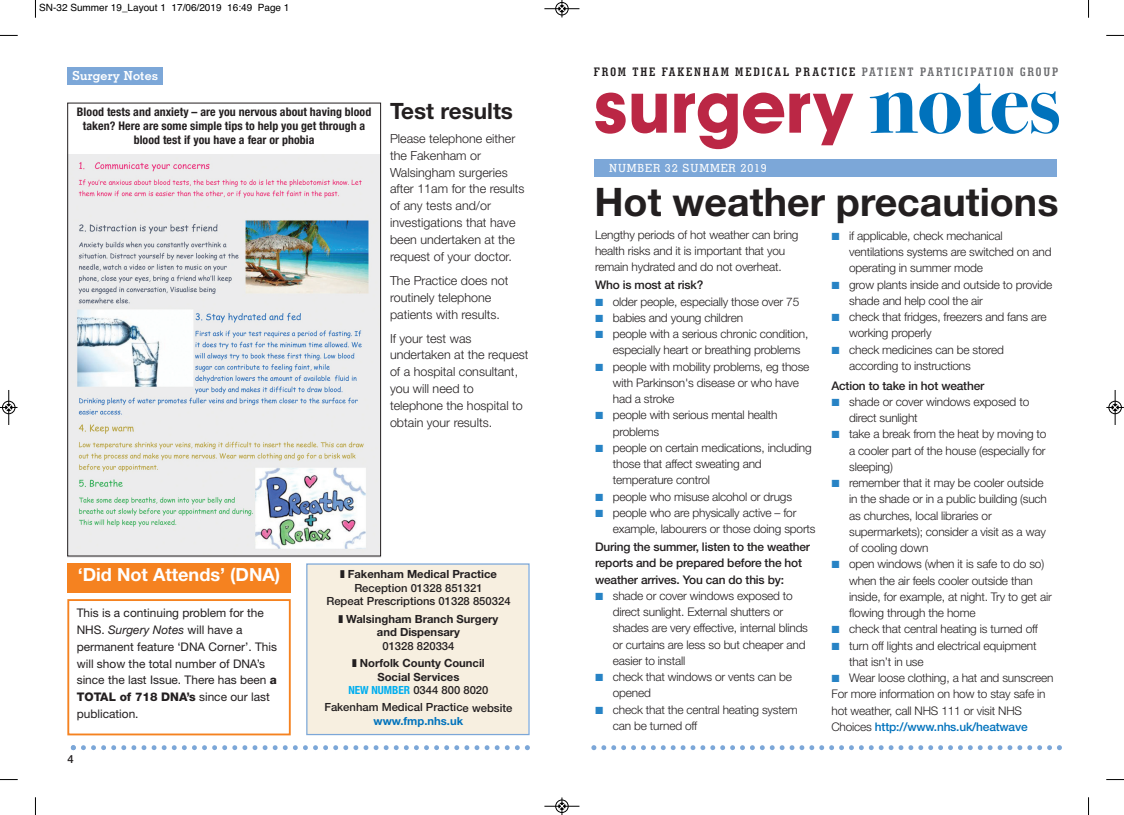
<style>
.page{position:relative;width:1124px;height:815px;background:#fff}
.page>*{position:absolute;margin:0;border:0;box-sizing:border-box;transform-origin:0 0}
.t1{font:700 72.5px "Avant Garde IT Cby BT";color:#bb2745}
.t2{font:700 39.38px "Helvetica Neue LT Std";color:#231f20}
.t3{font:700 22.5px "Helvetica Neue LT Std";color:#231f20}
.t4{font:700 18.12px "Helvetica Neue LT Std";color:#fff}
.t5{font:300 12.5px/16.9px "Helvetica Neue LT Std";color:#231f20}
.t6{font:700 condensed 12.5px "Geometric Slab 703 BT";letter-spacing:.155em;color:#231f20}
.t7{font:700 12.5px "Geometric Slab 703 BT";letter-spacing:.015em;color:#fff}
.t8{font:300 11.88px/16.2px "Helvetica Neue LT Std";letter-spacing:-.015em;color:#231f20}
.t9{font:11.88px/16.9px "Helvetica Neue LT Std";color:#231f20}
.t10{font:500 11.88px/16.2px "Helvetica Neue LT Std";letter-spacing:-.015em;color:#231f20}
.t11{font:700 condensed 11.88px/14.2px "Helvetica Neue LT Std";letter-spacing:.005em;color:#231f20;text-align:center}
.t12{font:500 11.88px "Helvetica Neue LT Std";letter-spacing:-.015em;color:#0072bc}
.t13{font:500 11.25px/13.5px "Helvetica Neue LT Std";color:#231f20;text-align:center}
.t14{font:700 11.25px/13.5px "Helvetica Neue LT Std";color:#231f20}
.t15{font:500 11.25px "Geometric Slab 703 BT";letter-spacing:.075em;color:#fff}
.t16{font:700 11.25px "Helvetica Neue LT Std";color:#0072bc}
.t17{font:10px "Helvetica";color:#000}
.s1{font-style:italic}
.s2{font-weight:800}
.s3{font-weight:700;font-stretch:condensed;color:#00aeef}
.s4{color:#6c6d70}
.s5{font-family:"Bodoni Svty Two OSITCTT";font-size:90px;color:#0072bc}
.s6{font-weight:300;color:#231f20}
</style>
<div class="page">
<div style="left:67px;top:67px;width:96px;height:18px;background:#7ca7d8"></div>
<div style="left:594px;top:159px;width:462px;height:18px;background:#7ca7d8"></div>
<div style="left:307px;top:565px;width:221px;height:169px;background:#f7efe0"></div>
<div style="left:306px;top:563px;width:223px;height:172px;border:1px solid #7ca7d8"></div>
<svg style="left:591px;top:745px;width:470px;height:5px"></svg>
<svg style="left:71px;top:745px;width:459px;height:5px"></svg>
<img style="left:67px;top:155px;width:313px;height:402px">
<div style="left:67px;top:599px;width:224px;height:136px;border:2px solid #f58220"></div>
<div style="left:67px;top:563px;width:224px;height:30px;background:#f58220"></div>
<div style="left:67px;top:103px;width:314px;height:453px;border:1px solid #231f20"></div>
<svg style="left:35px;top:0;width:1px;height:18px"></svg>
<svg style="left:0;top:35px;width:18px;height:1px"></svg>
<svg style="left:1088px;top:0;width:1px;height:18px"></svg>
<svg style="left:1106px;top:35px;width:17px;height:1px"></svg>
<svg style="left:35px;top:797px;width:1px;height:18px"></svg>
<svg style="left:0;top:779px;width:18px;height:1px"></svg>
<svg style="left:1088px;top:797px;width:1px;height:18px"></svg>
<svg style="left:1106px;top:779px;width:17px;height:1px"></svg>
<hr style="left:544px;top:8px;width:35px;height:1px;background:#000">
<div style="left:555px;top:2px;width:13px;height:13px;border:1px solid #000;border-radius:50%"></div>
<svg style="left:558px;top:0;width:7px;height:17px"></svg>
<hr style="left:544px;top:806px;width:35px;height:1px;background:#000">
<div style="left:555px;top:800px;width:13px;height:13px;border:1px solid #000;border-radius:50%"></div>
<svg style="left:558px;top:797px;width:7px;height:18px"></svg>
<hr style="left:9px;top:390px;width:1px;height:35px;background:#000">
<div style="left:2px;top:401px;width:13px;height:13px;border:1px solid #000;border-radius:50%"></div>
<svg style="left:0;top:404px;width:18px;height:7px"></svg>
<hr style="left:1114px;top:390px;width:1px;height:35px;background:#000">
<div style="left:1108px;top:401px;width:13px;height:13px;border:1px solid #000;border-radius:50%"></div>
<svg style="left:1106px;top:404px;width:17px;height:7px"></svg>
<p class="t17" style="left:39px;top:2px;width:252px">SN-32 Summer 19_Layout 1 17/06/2019 16:49 Page 1</p>
<p class="t7" style="left:72px;top:71px;width:88px">Surgery Notes</p>
<p class="t11" style="left:77px;top:105px;width:296px">Blood tests and anxiety – are you nervous about having blood taken? Here are some simple tips to help you get through a blood test if you have a fear or phobia</p>
<h3 class="t3" style="left:390px;top:103px;width:124px">Test results</h3>
<p class="t5" style="left:390px;top:131px;width:136px">Please telephone either the Fakenham or<br>Walsingham surgeries after 11am for the results of any tests and/or investigations that have been undertaken at the request of your doctor.</p>
<p class="t5" style="left:390px;top:273px;width:120px">The Practice does not routinely telephone patients with results.</p>
<p class="t5" style="left:390px;top:331px;width:140px">If your test was undertaken at the request of a hospital consultant, you will need to telephone the hospital to obtain your results.</p>
<h3 class="t4" style="left:78px;top:568px;width:204px">‘Did Not Attends’ (DNA)</h3>
<p class="t9" style="left:77px;top:605px;width:202px">This is a continuing problem for the<br>NHS. <span class="s1">Surgery Notes</span> will have a permanent feature ‘DNA Corner’. This will show the total number of DNA’s since the last Issue. There has been <span class="s2">a<br>TOTAL of 718 DNA’s</span> since our last publication.</p>
<p class="t13" style="left:67px;top:753px;width:8px">4</p>
<p class="t14" style="left:348px;top:569px;width:151px">Fakenham Medical Practice</p>
<p class="t13" style="left:326px;top:582px;width:186px">Reception 01328 851321<br>Repeat Prescriptions 01328 850324</p>
<p class="t14" style="left:377px;top:613px;width:123px;text-indent:-31px">Walsingham Branch Surgery and Dispensary</p>
<p class="t13" style="left:382px;top:640px;width:73px">01328 820334</p>
<p class="t14" style="left:360px;top:658px;width:126px">Norfolk County Council</p>
<p class="t14" style="left:377px;top:671px;width:83px">Social Services</p>
<p class="t13" style="left:348px;top:685px;width:142px"><span class="s3">NEW NUMBER</span> 0344 800 8020</p>
<p class="t13" style="left:324px;top:702px;width:189px">Fakenham Medical Practice website</p>
<p class="t16" style="left:373px;top:717px;width:91px">www.fmp.nhs.uk</p>
<p class="t6" style="left:594px;top:67px;width:466px">FROM THE FAKENHAM MEDICAL PRACTICE <span class="s4">PATIENT PARTICIPATION GROUP</span></p>
<h1 class="t1" style="left:593px;top:81px;width:468px">surgery <span class="s5">notes</span></h1>
<p class="t15" style="left:609px;top:164px;width:159px">NUMBER 32 SUMMER 2019</p>
<h2 class="t2" style="left:594px;top:188px;width:465px">Hot weather precautions</h2>
<p class="t8" style="left:595px;top:228px;width:205px">Lengthy periods of hot weather can bring health risks and it is important that you remain hydrated and do not overheat.</p>
<p class="t10" style="left:595px;top:278px;width:110px">Who is most at risk?</p>
<p class="t8" style="left:612px;top:294px;width:204px">older people, especially those over 75 babies and young children<br>people with a serious chronic condition, especially heart or breathing problems people with mobility problems, eg those with Parkinson's disease or who have had a stroke<br>people with serious mental health problems<br>people on certain medications, including those that affect sweating and temperature control<br>people who misuse alcohol or drugs people who are physically active – for example, labourers or those doing sports</p>
<p class="t10" style="left:595px;top:540px;width:216px">During the summer, listen to the weather reports and be prepared before the hot weather arrives. You can do this by:</p>
<p class="t8" style="left:612px;top:589px;width:197px">shade or cover windows exposed to direct sunlight. External shutters or shades are very effective, internal blinds or curtains are less so but cheaper and easier to install<br>check that windows or vents can be opened<br>check that the central heating system can be turned off</p>
<p class="t8" style="left:849px;top:229px;width:204px">if applicable, check mechanical ventilations systems are switched on and operating in summer mode<br>grow plants inside and outside to provide shade and help cool the air<br>check that fridges, freezers and fans are working properly<br>check medicines can be stored according to instructions</p>
<p class="t10" style="left:831px;top:378px;width:154px">Action to take in hot weather</p>
<p class="t8" style="left:849px;top:395px;width:181px">shade or cover windows exposed to</p>
<p class="t8" style="left:849px;top:411px;width:70px">direct sunlight</p>
<p class="t8" style="left:849px;top:427px;width:199px">take a break from the heat by moving to</p>
<p class="t8" style="left:849px;top:443px;width:198px">a cooler part of the house (especially for</p>
<p class="t8" style="left:849px;top:460px;width:45px">sleeping)</p>
<p class="t8" style="left:849px;top:476px;width:196px">remember that it may be cooler outside</p>
<p class="t8" style="left:849px;top:492px;width:199px">in the shade or in a public building (such</p>
<p class="t8" style="left:849px;top:508px;width:144px">as churches, local libraries or</p>
<p class="t8" style="left:849px;top:525px;width:198px">supermarkets); consider a visit as a way</p>
<p class="t8" style="left:849px;top:541px;width:81px">of cooling down</p>
<p class="t8" style="left:849px;top:557px;width:196px">open windows (when it is safe to do so)</p>
<p class="t8" style="left:849px;top:573px;width:185px">when the air feels cooler outside than</p>
<p class="t8" style="left:849px;top:590px;width:204px">inside, for example, at night. Try to get air</p>
<p class="t8" style="left:849px;top:606px;width:128px">flowing through the home</p>
<p class="t8" style="left:849px;top:622px;width:190px">check that central heating is turned off</p>
<p class="t8" style="left:849px;top:638px;width:189px">turn off lights and electrical equipment</p>
<p class="t8" style="left:849px;top:655px;width:76px">that isn’t in use</p>
<p class="t8" style="left:849px;top:671px;width:206px">Wear loose clothing, a hat and sunscreen</p>
<p class="t8" style="left:831px;top:687px;width:216px">For more information on how to stay safe in</p>
<p class="t8" style="left:831px;top:703px;width:192px">hot weather, call NHS 111 or visit NHS</p>
<p class="t12" style="left:831px;top:722px;width:198px"><span class="s6">Choices</span> http://www.nhs.uk/heatwave</p>
</div>
